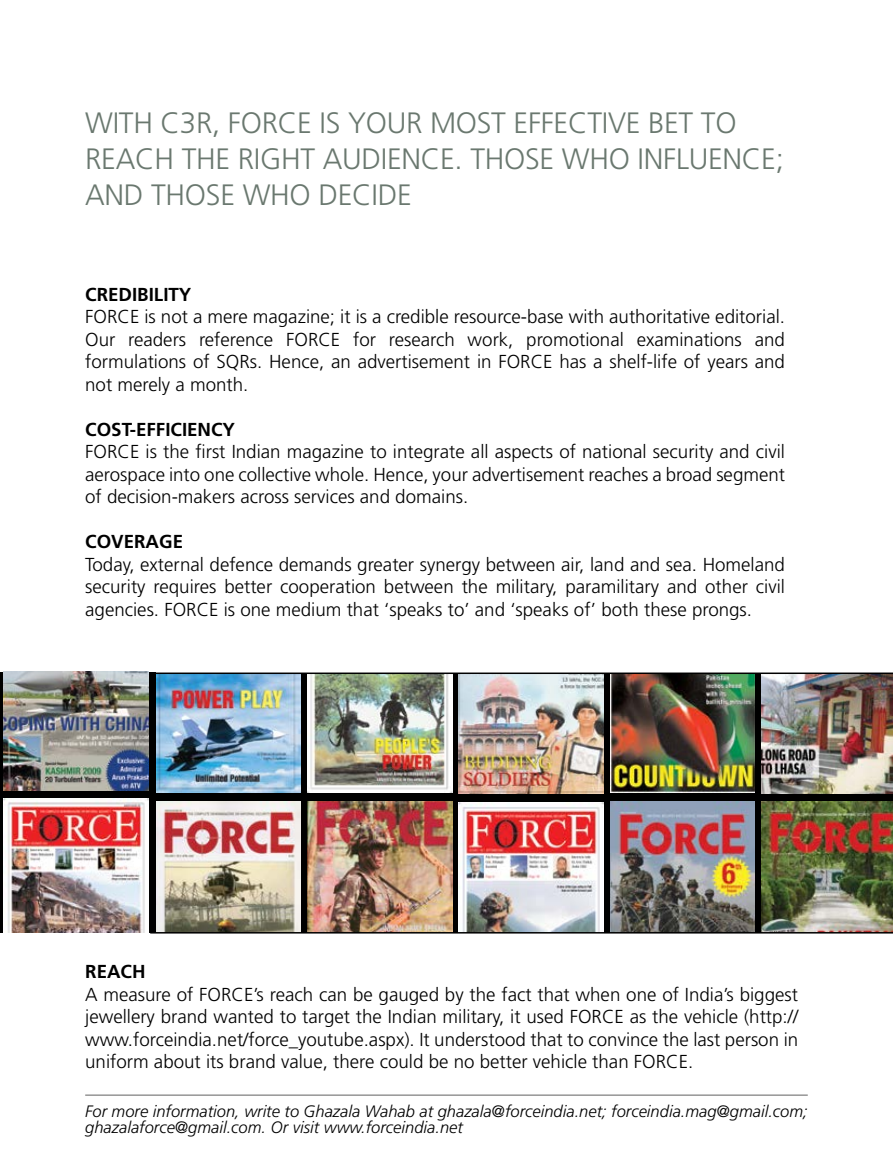
<style>
.page{position:relative;width:893px;height:1170px;background:#fff}
.page>*{position:absolute;margin:0;border:0;box-sizing:border-box;transform-origin:0 0}
.t1{font:300 29.4px/36px "Frutiger";letter-spacing:-.01em;color:#6a786f}
.t2{font:300 18.75px/22.5px "Frutiger";color:#000;text-align:justify}
.t3{font:700 18.75px "Frutiger";color:#000}
.t4{font:italic 300 16.5px/16.5px "Frutiger";color:#000}
</style>
<div class="page">
<hr style="left:85px;top:1094px;width:723px;height:1px;background:#000">
<img style="left:150px;top:672px;width:743px;height:261px">
<img style="left:0;top:672px;width:155px;height:260px">
<h1 class="t1" style="left:85px;top:105px;width:283px">With C3R, FORCE is your</h1>
<h1 class="t1" style="left:430px;top:105px;width:20px">most</h1>
<h1 class="t1" style="left:85px;top:105px;width:700px;text-indent:428px">effective bet to reac h the right audienc e. Those who influenc e; and those who decide</h1>
<p class="t3" style="left:85px;top:283px;width:108px">CREDIBILITY</p>
<p class="t2" style="left:85px;top:305px;width:701px">FORCE is not a mere magazine; it is a credible resource-base with authoritative editorial.<br>Our readers reference FORCE for research work, promotional examinations and formulations of SQRs. Hence, an advertisement in FORCE has a shelf-life of years and not merely a month.</p>
<p class="t3" style="left:85px;top:418px;width:151px">COST-EFFICIENCY</p>
<p class="t2" style="left:85px;top:440px;width:701px">FORCE is the first Indian magazine to integrate all aspects of national security and civil aerospace into one collective whole. Hence, your advertisement reaches a broad segment of decision-makers across services and domains.</p>
<p class="t3" style="left:85px;top:531px;width:99px">COVERAGE</p>
<p class="t2" style="left:85px;top:553px;width:701px">Today, external defence demands greater synergy between air, land and sea. Homeland security requires better cooperation between the military, paramilitary and other civil agencies. FORCE is one medium that ‘speaks to’ and ‘speaks of’ both these prongs.</p>
<p class="t3" style="left:85px;top:960px;width:62px">REACH</p>
<p class="t2" style="left:85px;top:982px;width:715px">A measure of FORCE’s reach can be gauged by the fact that when one of India’s biggest jewellery brand wanted to target the Indian military, it used FORCE as the vehicle (http:// www.forceindia.net/force_youtube.aspx). It understood that to convince the last person in uniform about its brand value, there could be no better vehicle than FORCE.</p>
<p class="t4" style="left:85px;top:1102px;width:724px">For more information, write to Ghazala Wahab at ghazala@forceindia.net; forceindia.mag@gmail.com; ghazalaforce@gmail.com. Or visit www.forceindia.net</p>
</div>
